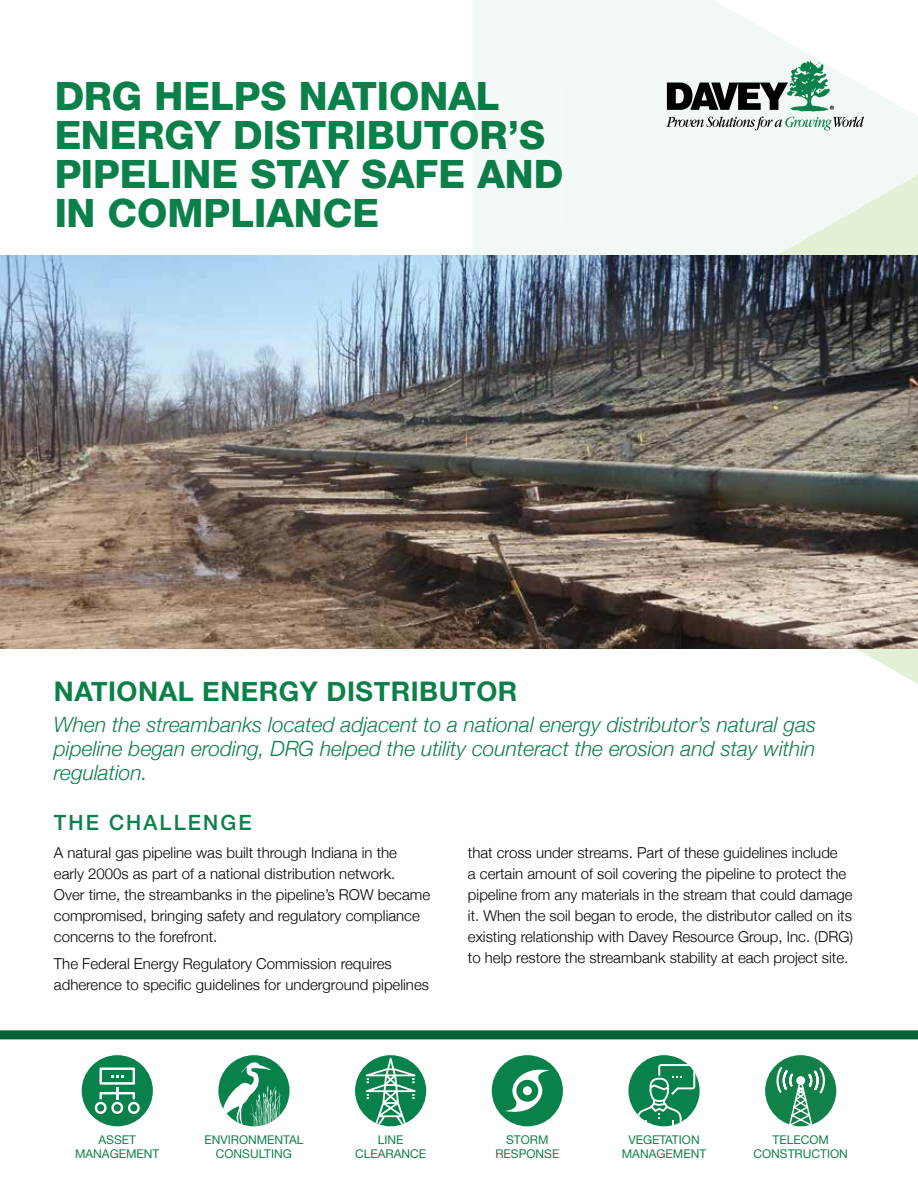
<style>
.page{position:relative;width:918px;height:1188px;background:#fff}
.page>*{position:absolute;margin:0;border:0;box-sizing:border-box;transform-origin:0 0}
.t1{font:800 39px/39px "Helvetica Neue LT";color:#0c804a}
.t2{font:700 27px "Helvetica Neue";letter-spacing:.02em;color:#0c804a}
.t3{font:italic 300 21px/24px "Helvetica Neue";color:#0c804a;text-align:justify}
.t4{font:500 21px "Helvetica Neue";letter-spacing:.1em;color:#0c804a}
.t5{font:300 15px/21px "Helvetica Neue";color:#000}
.t6{font:12px/13.5px "Helvetica Neue";color:#118049;text-align:center}
</style>
<div class="page">
<svg style="left:472px;top:648px;width:446px;height:36px"></svg>
<svg style="left:473px;top:0;width:445px;height:255px;fill:#f2f8f5"></svg>
<svg style="left:666px;top:60px;width:198px;height:71px"></svg>
<img style="left:0;top:255px;width:918px;height:393px">
<div style="left:0;top:1030px;width:918px;height:9px;background:#006438"></div>
<div style="left:82px;top:1055px;width:71px;height:71px;background:#09814a;border-radius:50%"></div>
<svg style="left:95px;top:1068px;width:45px;height:46px"></svg>
<div style="left:218px;top:1055px;width:72px;height:71px;background:#09814a;border-radius:50%"></div>
<svg style="left:223px;top:1062px;width:58px;height:64px"></svg>
<div style="left:355px;top:1055px;width:71px;height:71px;background:#09814a;border-radius:50%"></div>
<svg style="left:366px;top:1058px;width:50px;height:67px"></svg>
<div style="left:492px;top:1055px;width:71px;height:71px;background:#09814a;border-radius:50%"></div>
<svg style="left:505px;top:1069px;width:45px;height:43px"></svg>
<div style="left:516px;top:1080px;width:22px;height:22px;background:#09814a;border-radius:50%"></div>
<div style="left:523px;top:1086px;width:9px;height:9px;background:#fff;border-radius:50%"></div>
<div style="left:628px;top:1055px;width:72px;height:71px;background:#09814a;border-radius:50%"></div>
<svg style="left:637px;top:1064px;width:58px;height:62px"></svg>
<div style="left:765px;top:1055px;width:71px;height:71px;background:#118049;border-radius:50%"></div>
<svg style="left:775px;top:1065px;width:51px;height:62px"></svg>
<h1 class="t1" style="left:54px;top:76px;width:511px">DRG HELPS NATIONAL<br>ENERGY DISTRIBUTOR’S<br>PIPELINE STAY SAFE AND<br>IN COMPLIANCE</h1>
<h2 class="t2" style="left:54px;top:670px;width:465px">NATIONAL ENERGY DISTRIBUTOR</h2>
<h3 class="t3" style="left:54px;top:711px;width:764px">When the streambanks located adjacent to a national energy distributor’s natural gas pipeline began eroding, DRG helped the utility counteract the erosion and stay within regulation.</h3>
<h3 class="t4" style="left:54px;top:806px;width:199px">THE CHALLENGE</h3>
<p class="t5" style="left:54px;top:841px;width:378px">A natural gas pipeline was built through Indiana in the early 2000s as part of a national distribution network.<br>Over time, the streambanks in the pipeline’s ROW became compromised, bringing safety and regulatory compliance concerns to the forefront.</p>
<p class="t5" style="left:54px;top:953px;width:377px">The Federal Energy Regulatory Commission requires adherence to specific guidelines for underground pipelines</p>
<p class="t5" style="left:468px;top:841px;width:387px">that cross under streams. Part of these guidelines include<br>a certain amount of soil covering the pipeline to protect the pipeline from any materials in the stream that could damage it. When the soil began to erode, the distributor called on its existing relationship with Davey Resource Group, Inc. (DRG) to help restore the streambank stability at each project site.</p>
<p class="t6" style="left:75px;top:1134px;width:86px">ASSET<br>MANAGEMENT</p>
<p class="t6" style="left:204px;top:1134px;width:101px">ENVIRONMENTAL<br>CONSULTING</p>
<p class="t6" style="left:355px;top:1134px;width:73px">LINE<br>CLEARANCE</p>
<p class="t6" style="left:495px;top:1134px;width:65px">STORM<br>RESPONSE</p>
<p class="t6" style="left:622px;top:1134px;width:86px">VEGETATION<br>MANAGEMENT</p>
<p class="t6" style="left:754px;top:1134px;width:96px">TELECOM<br>CONSTRUCTION</p>
</div>
